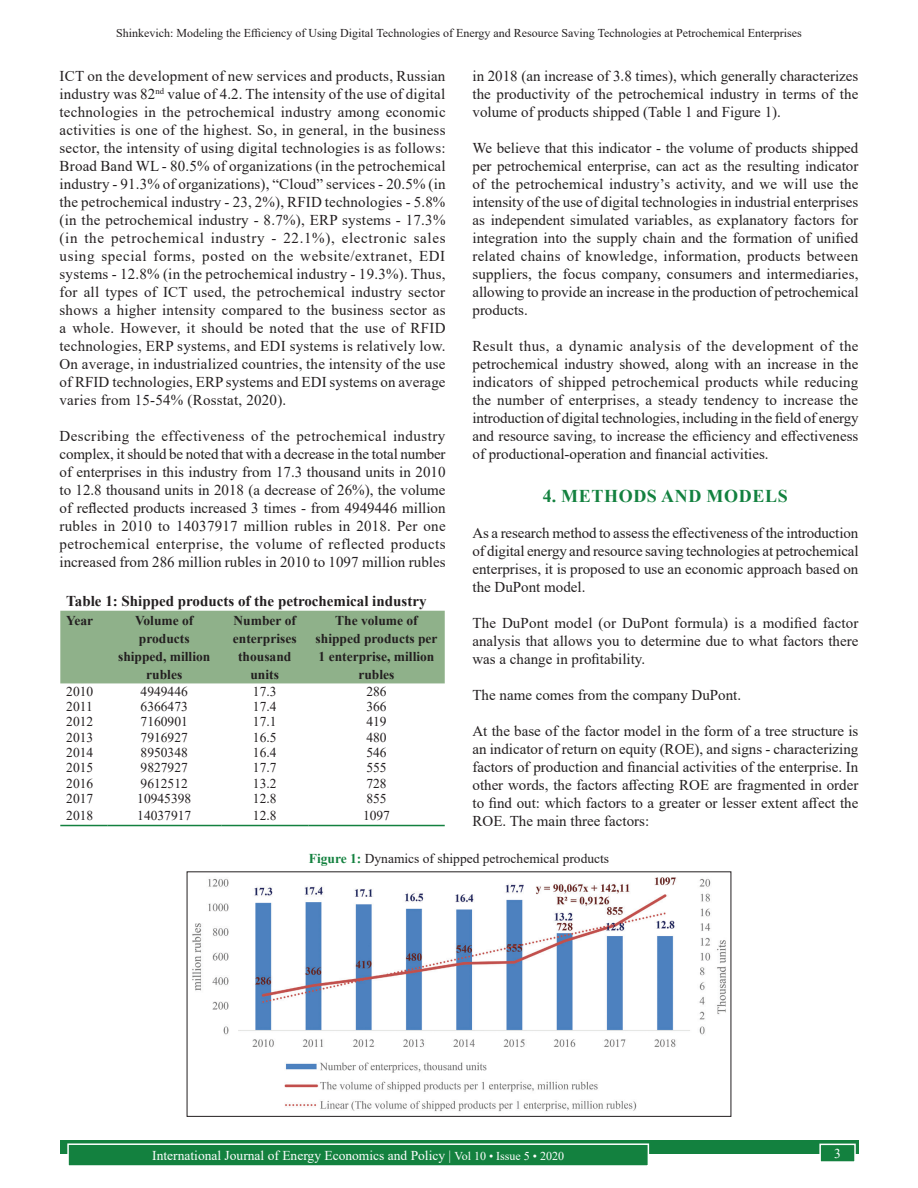
<style>
.page{position:relative;width:918px;height:1188px;background:#fff}
.page>*{position:absolute;margin:0;border:0;box-sizing:border-box;transform-origin:0 0}
.t1{font:700 18px "Times New Roman";letter-spacing:.035em;color:#13813f}
.TX{font:15px/18px "Times New Roman";color:#231f20;text-align:justify}
.TX_No_AfterSpace{font:15px/18px "Times New Roman";color:#231f20;text-align:justify}
.TT{font:700 15px "Times New Roman";color:#231f20}
.TB{font:13.5px "Times New Roman";color:#231f20}
.TCH{font:700 13.5px/18px "Times New Roman";color:#231f20;text-align:center}
.Folio{font:13.5px "Times New Roman";color:#fff}
.FGC{font:13.5px "Times New Roman";color:#231f20}
.TBL{font:13.5px "Times New Roman";color:#231f20}
.t2{font:12px "Times New Roman";color:#231f20}
.s1{font-weight:700;color:#13813f}
.s2{font-size:12px}
</style>
<div class="page">
<div style="left:60px;top:1140px;width:798px;height:13px;background:#13813f"></div>
<div style="left:68px;top:1144px;width:580px;height:22px;background:#13813f"></div>
<div style="left:67px;top:1143px;width:582px;height:24px;border:2px solid #fff"></div>
<div style="left:820px;top:1144px;width:35px;height:18px;background:#13813f"></div>
<div style="left:819px;top:1144px;width:37px;height:19px;border:2px solid #fff"></div>
<div style="left:60px;top:611px;width:385px;height:72px;background:#8fb18a"></div>
<hr style="left:60px;top:825px;width:47px;height:1px;background:#13813f">
<hr style="left:107px;top:825px;width:114px;height:1px;background:#13813f">
<hr style="left:221px;top:825px;width:87px;height:1px;background:#13813f">
<hr style="left:308px;top:825px;width:137px;height:1px;background:#13813f">
<img style="left:192px;top:877px;width:534px;height:235px">
<div style="left:187px;top:872px;width:544px;height:245px;border:1px solid #231f20"></div>
<p class="t2" style="left:116px;top:25px;width:687px">Shinkevich: Modeling the Efficiency of Using Digital Technologies of Energy and Resource Saving Technologies at Petrochemical Enterprises</p>
<p class="TX" style="left:472px;top:66px;width:387px">in 2018 (an increase of 3.8 times), which generally characterizes the productivity of the petrochemical industry in terms of the volume of products shipped (Table 1 and Figure 1).</p>
<p class="TX" style="left:472px;top:139px;width:388px">We believe that this indicator - the volume of products shipped per petrochemical enterprise, can act as the resulting indicator of the petrochemical industry’s activity, and we will use the intensity of the use of digital technologies in industrial enterprises as independent simulated variables, as explanatory factors for integration into the supply chain and the formation of unified related chains of knowledge, information, products between suppliers, the focus company, consumers and intermediaries, allowing to provide an increase in the production of petrochemical products.</p>
<p class="TX" style="left:472px;top:337px;width:388px">Result thus, a dynamic analysis of the development of the petrochemical industry showed, along with an increase in the indicators of shipped petrochemical products while reducing the number of enterprises, a steady tendency to increase the introduction of digital technologies, including in the field of energy and resource saving, to increase the efficiency and effectiveness of productional-operation and financial activities.</p>
<h1 class="t1" style="left:543px;top:483px;width:246px">4. METHODS AND MODELS</h1>
<p class="TX" style="left:472px;top:524px;width:388px">As a research method to assess the effectiveness of the introduction of digital energy and resource saving technologies at petrochemical enterprises, it is proposed to use an economic approach based on the DuPont model.</p>
<p class="TX" style="left:472px;top:614px;width:388px">The DuPont model (or DuPont formula) is a modified factor analysis that allows you to determine due to what factors there was a change in profitability.</p>
<p class="TX" style="left:472px;top:686px;width:270px">The name comes from the company DuPont.</p>
<p class="TX_No_AfterSpace" style="left:472px;top:722px;width:387px">At the base of the factor model in the form of a tree structure is an indicator of return on equity (ROE), and signs - characterizing factors of production and financial activities of the enterprise. In other words, the factors affecting ROE are fragmented in order to find out: which factors to a greater or lesser extent affect the ROE. The main three factors:</p>
<p class="TX" style="left:60px;top:66px;width:388px">ICT on the development of new services and products, Russian industry was 82<sup>nd</sup> value of 4.2. The intensity of the use of digital technologies in the petrochemical industry among economic activities is one of the highest. So, in general, in the business sector, the intensity of using digital technologies is as follows:<br>Broad Band WL - 80.5% of organizations (in the petrochemical industry - 91.3% of organizations), “Cloud” services - 20.5% (in the petrochemical industry - 23, 2%), RFID technologies - 5.8% (in the petrochemical industry - 8.7%), ERP systems - 17.3% (in the petrochemical industry - 22.1%), electronic sales using special forms, posted on the website/extranet, EDI systems - 12.8% (in the petrochemical industry - 19.3%). Thus, for all types of ICT used, the petrochemical industry sector shows a higher intensity compared to the business sector as a whole. However, it should be noted that the use of RFID technologies, ERP systems, and EDI systems is relatively low.<br>On average, in industrialized countries, the intensity of the use of RFID technologies, ERP systems and EDI systems on average varies from 15-54% (Rosstat, 2020).</p>
<p class="TX" style="left:60px;top:426px;width:388px">Describing the effectiveness of the petrochemical industry complex, it should be noted that with a decrease in the total number of enterprises in this industry from 17.3 thousand units in 2010 to 12.8 thousand units in 2018 (a decrease of 26%), the volume of reflected products increased 3 times - from 4949446 million rubles in 2010 to 14037917 million rubles in 2018. Per one petrochemical enterprise, the volume of reflected products increased from 286 million rubles in 2010 to 1097 million rubles</p>
<p class="TT" style="left:66px;top:590px;width:362px">Table 1: Shipped products of the petrochemical industry</p>
<p class="TCH" style="left:66px;top:611px;width:28px">Year</p>
<p class="TCH" style="left:118px;top:611px;width:94px">Volume of products shipped, million rubles</p>
<p class="TCH" style="left:233px;top:611px;width:65px">Number of enterprises thousand units</p>
<p class="TCH" style="left:316px;top:611px;width:124px">The volume of shipped products per<br>1 enterprise, million rubles</p>
<p class="TB" style="left:66px;top:682px;width:28px">2010</p>
<p class="TB" style="left:141px;top:682px;width:49px">4949446</p>
<p class="TB" style="left:253px;top:682px;width:25px">17.3</p>
<p class="TB" style="left:366px;top:682px;width:22px">286</p>
<p class="TB" style="left:66px;top:697px;width:28px">2011</p>
<p class="TB" style="left:141px;top:697px;width:49px">6366473</p>
<p class="TB" style="left:253px;top:697px;width:25px">17.4</p>
<p class="TB" style="left:366px;top:697px;width:22px">366</p>
<p class="TB" style="left:66px;top:712px;width:28px">2012</p>
<p class="TB" style="left:141px;top:712px;width:49px">7160901</p>
<p class="TB" style="left:253px;top:712px;width:25px">17.1</p>
<p class="TB" style="left:366px;top:712px;width:22px">419</p>
<p class="TB" style="left:66px;top:728px;width:28px">2013</p>
<p class="TB" style="left:141px;top:728px;width:49px">7916927</p>
<p class="TB" style="left:253px;top:728px;width:25px">16.5</p>
<p class="TB" style="left:366px;top:728px;width:22px">480</p>
<p class="TB" style="left:66px;top:743px;width:28px">2014</p>
<p class="TB" style="left:141px;top:743px;width:49px">8950348</p>
<p class="TB" style="left:253px;top:743px;width:25px">16.4</p>
<p class="TB" style="left:366px;top:743px;width:22px">546</p>
<p class="TB" style="left:66px;top:758px;width:28px">2015</p>
<p class="TB" style="left:141px;top:758px;width:49px">9827927</p>
<p class="TB" style="left:253px;top:758px;width:25px">17.7</p>
<p class="TB" style="left:366px;top:758px;width:22px">555</p>
<p class="TB" style="left:66px;top:774px;width:28px">2016</p>
<p class="TB" style="left:141px;top:774px;width:49px">9612512</p>
<p class="TB" style="left:253px;top:774px;width:25px">13.2</p>
<p class="TB" style="left:366px;top:774px;width:22px">728</p>
<p class="TB" style="left:66px;top:789px;width:28px">2017</p>
<p class="TB" style="left:137px;top:789px;width:55px">10945398</p>
<p class="TB" style="left:253px;top:789px;width:25px">12.8</p>
<p class="TB" style="left:366px;top:789px;width:22px">855</p>
<p class="TBL" style="left:66px;top:806px;width:28px">2018</p>
<p class="TBL" style="left:137px;top:806px;width:55px">14037917</p>
<p class="TBL" style="left:253px;top:806px;width:25px">12.8</p>
<p class="TBL" style="left:363px;top:806px;width:28px">1097</p>
<p class="FGC" style="left:309px;top:849px;width:302px"><span class="s1">Figure 1:</span> Dynamics of shipped petrochemical products</p>
<p class="Folio" style="left:152px;top:1146px;width:413px">International Journal of Energy Economics and Policy | <span class="s2">Vol 10 • Issue 5 • 2020</span></p>
<p class="Folio" style="left:834px;top:1144px;width:8px">3</p>
</div>
